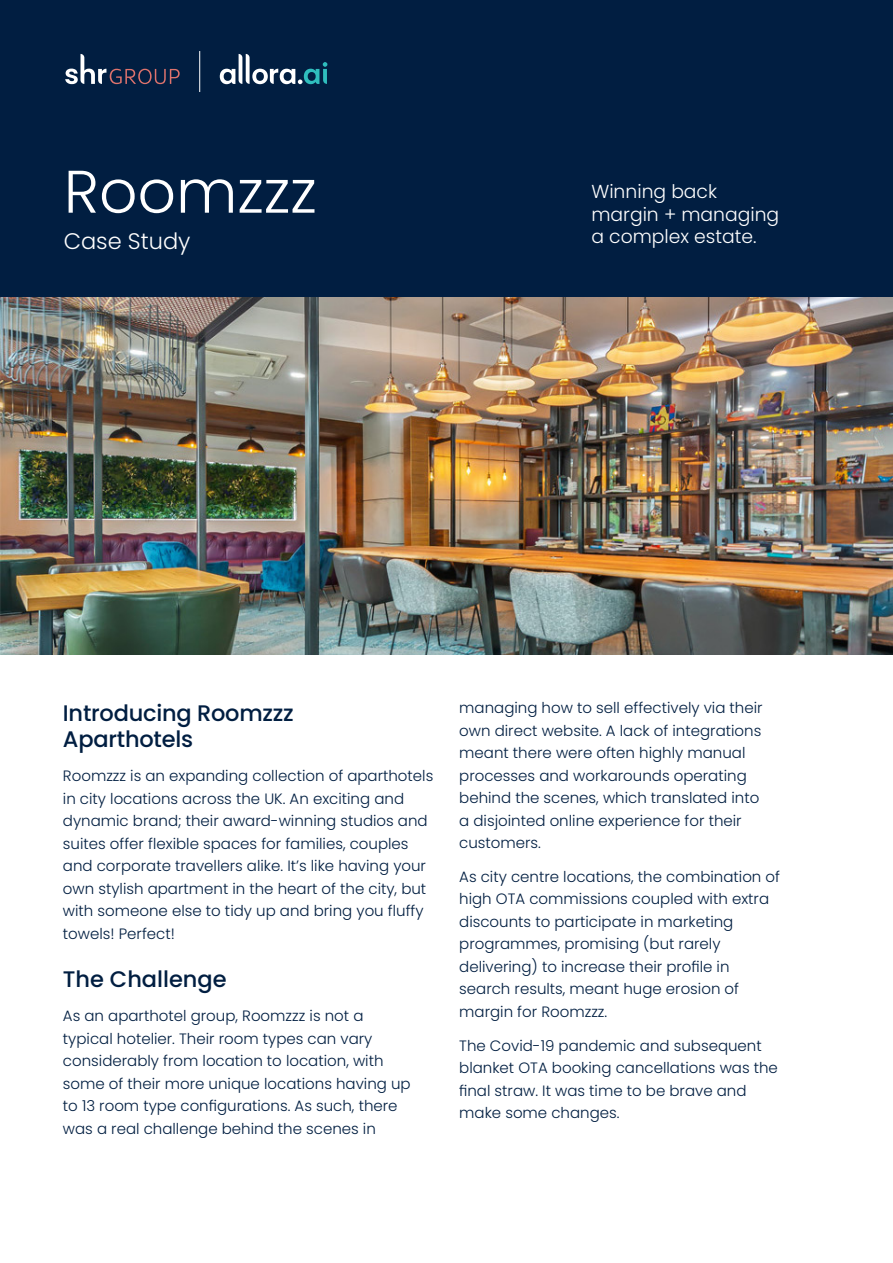
<style>
.page{position:relative;width:893px;height:1263px;background:#fff}
.page>*{position:absolute;margin:0;border:0;box-sizing:border-box;transform-origin:0 0}
.t1{font:300 60px "Poppins";color:#fff}
.t2{font:500 22.5px/26.2px "Poppins";letter-spacing:-.01em;color:#011e41}
.t3{font:300 22.5px "Poppins";color:#fff}
.t4{font:300 18.75px/22.5px "Poppins";color:#fff}
.t5{font:300 15px/22.5px "Poppins";color:#011e41}
</style>
<div class="page">
<div style="left:0;top:0;width:893px;height:298px;background:#011e41"></div>
<img style="left:0;top:298px;width:893px;height:357px">
<svg style="left:220px;top:54px;width:107px;height:30px"></svg>
<svg style="left:65px;top:54px;width:115px;height:30px"></svg>
<hr style="left:199px;top:51px;width:1px;height:41px;background:#fff">
<p class="t1" style="left:64px;top:157px;width:254px">Roomzzz</p>
<p class="t3" style="left:64px;top:228px;width:128px">Case Study</p>
<p class="t4" style="left:591px;top:181px;width:189px">Winning back margin + managing a complex estate.</p>
<p class="t2" style="left:63px;top:700px;width:232px">Introducing Roomzzz<br>Aparthotels</p>
<p class="t5" style="left:63px;top:765px;width:372px">Roomzzz is an expanding collection of aparthotels in city locations across the UK. An exciting and dynamic brand; their award-winning studios and suites offer flexible spaces for families, couples and corporate travellers alike. It’s like having your own stylish apartment in the heart of the city, but with someone else to tidy up and bring you fluffy</p>
<p class="t5" style="left:63px;top:922px;width:113px">towels! Perfect!</p>
<p class="t2" style="left:63px;top:966px;width:165px">The Challenge</p>
<p class="t5" style="left:63px;top:1005px;width:302px">As an aparthotel group, Roomzzz is not a</p>
<p class="t5" style="left:63px;top:1027px;width:311px">typical hotelier. Their room types can vary</p>
<p class="t5" style="left:63px;top:1050px;width:322px">considerably from location to location, with</p>
<p class="t5" style="left:63px;top:1072px;width:349px">some of their more unique locations having up</p>
<p class="t5" style="left:63px;top:1095px;width:336px">to 13 room type configurations. As such, there</p>
<p class="t5" style="left:63px;top:1117px;width:314px">was a real challenge behind the scenes in</p>
<p class="t5" style="left:459px;top:697px;width:305px">managing how to sell effectively via their</p>
<p class="t5" style="left:459px;top:719px;width:304px">own direct website. A lack of integrations</p>
<p class="t5" style="left:459px;top:742px;width:288px">meant there were often highly manual</p>
<p class="t5" style="left:459px;top:764px;width:289px">processes and workarounds operating</p>
<p class="t5" style="left:459px;top:787px;width:302px">behind the scenes, which translated into a disjointed online experience for their</p>
<p class="t5" style="left:459px;top:832px;width:83px">customers.</p>
<p class="t5" style="left:459px;top:865px;width:322px">As city centre locations, the combination of</p>
<p class="t5" style="left:459px;top:888px;width:311px">high OTA commissions coupled with extra</p>
<p class="t5" style="left:459px;top:910px;width:276px">discounts to participate in marketing</p>
<p class="t5" style="left:459px;top:933px;width:263px">programmes, promising (but rarely</p>
<p class="t5" style="left:459px;top:955px;width:272px">delivering) to increase their profile in</p>
<p class="t5" style="left:459px;top:978px;width:281px">search results, meant huge erosion of</p>
<p class="t5" style="left:459px;top:1000px;width:150px">margin for Roomzzz.</p>
<p class="t5" style="left:459px;top:1034px;width:304px">The Covid-19 pandemic and subsequent</p>
<p class="t5" style="left:459px;top:1057px;width:320px">blanket OTA booking cancellations was the</p>
<p class="t5" style="left:459px;top:1079px;width:289px">final straw. It was time to be brave and</p>
<p class="t5" style="left:459px;top:1102px;width:162px">make some changes.</p>
</div>
